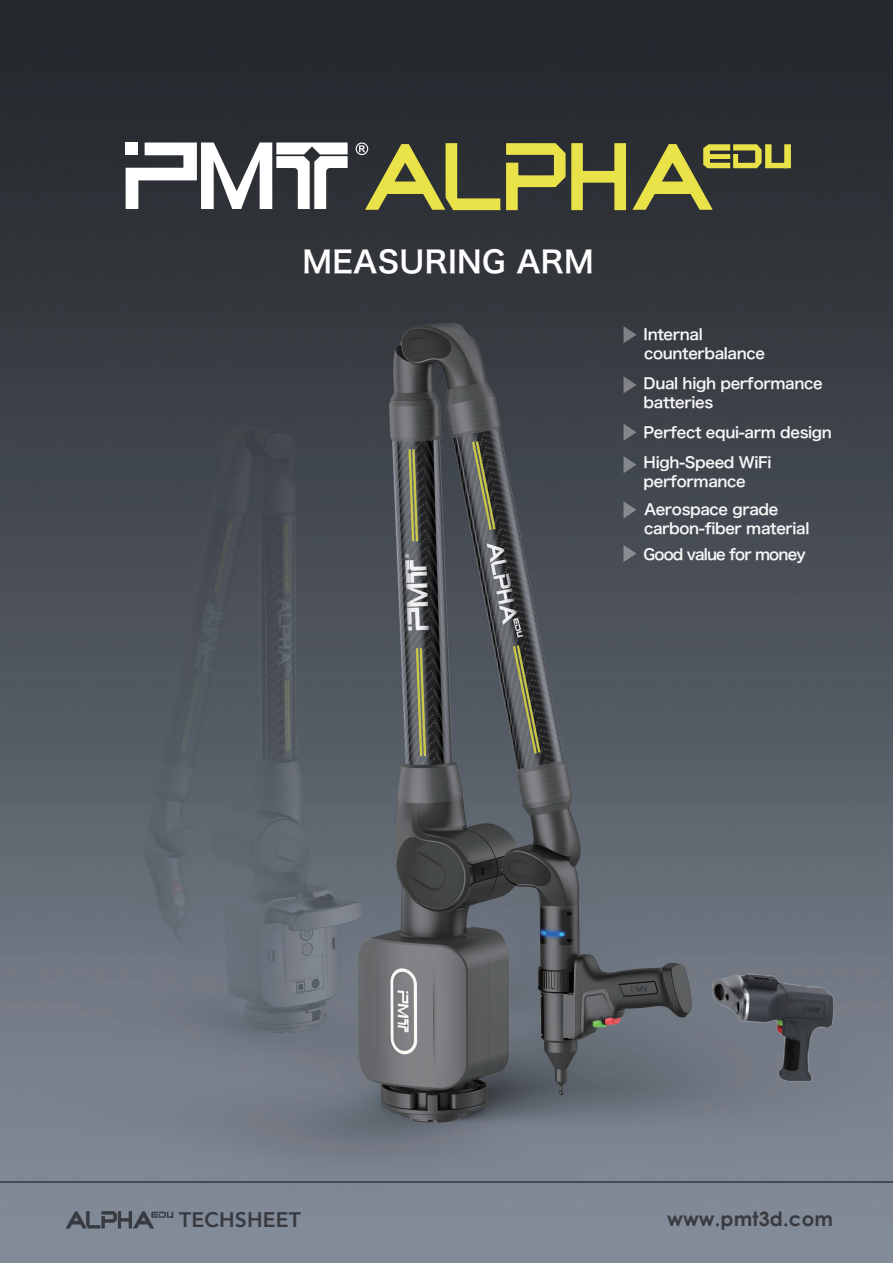
<style>
.page{position:relative;width:893px;height:1263px;background:#fff}
.page>*{position:absolute;margin:0;border:0;box-sizing:border-box;transform-origin:0 0}
.t1{font:30px "Hiragino Sans GB W6";letter-spacing:.01em;color:#fff}
.t2{font:800 21px "Avenir";letter-spacing:.01em;color:#383a40}
.t3{font:700 19.65px "Century Gothic";letter-spacing:.01em;color:#383a40}
.t4{font:15px/26.2px "Hiragino Sans GB W6";letter-spacing:-.025em;color:#f6f7f7}
</style>
<div class="page">
<img style="left:0;top:0;width:893px;height:1263px">
<svg style="left:66px;top:1211px;width:107px;height:17px"></svg>
<hr style="left:0;top:1181px;width:893px;height:1px;background:#464b52">
<svg style="left:126px;top:143px;width:222px;height:66px"></svg>
<svg style="left:356px;top:142px;width:435px;height:69px"></svg>
<svg style="left:623px;top:545px;width:13px;height:17px"></svg>
<svg style="left:623px;top:501px;width:13px;height:17px"></svg>
<svg style="left:623px;top:456px;width:13px;height:17px"></svg>
<svg style="left:623px;top:424px;width:13px;height:17px"></svg>
<svg style="left:623px;top:376px;width:13px;height:17px"></svg>
<svg style="left:623px;top:326px;width:13px;height:17px"></svg>
<img style="left:636px;top:920px;width:257px;height:214px">
<h1 class="t1" style="left:303px;top:242px;width:293px">MEASURING ARM</h1>
<p class="t4" style="left:644px;top:320px;width:61px">Internal</p>
<p class="t4" style="left:644px;top:340px;width:123px">counterbalance</p>
<p class="t4" style="left:644px;top:370px;width:181px">Dual high performance</p>
<p class="t4" style="left:644px;top:389px;width:71px">batteries</p>
<p class="t4" style="left:644px;top:419px;width:190px">Perfect equi-arm design</p>
<p class="t4" style="left:644px;top:449px;width:129px">High-Speed WiFi</p>
<p class="t4" style="left:644px;top:496px;width:136px">Aerospace grade</p>
<p class="t4" style="left:644px;top:468px;width:104px">performance</p>
<p class="t4" style="left:644px;top:514px;width:167px">carbon-fiber material<br>Good value for money</p>
<h2 class="t2" style="left:179px;top:1203px;width:123px">TECHSHEET</h2>
<h3 class="t3" style="left:667px;top:1204px;width:167px">www.pmt3d.com</h3>
</div>
